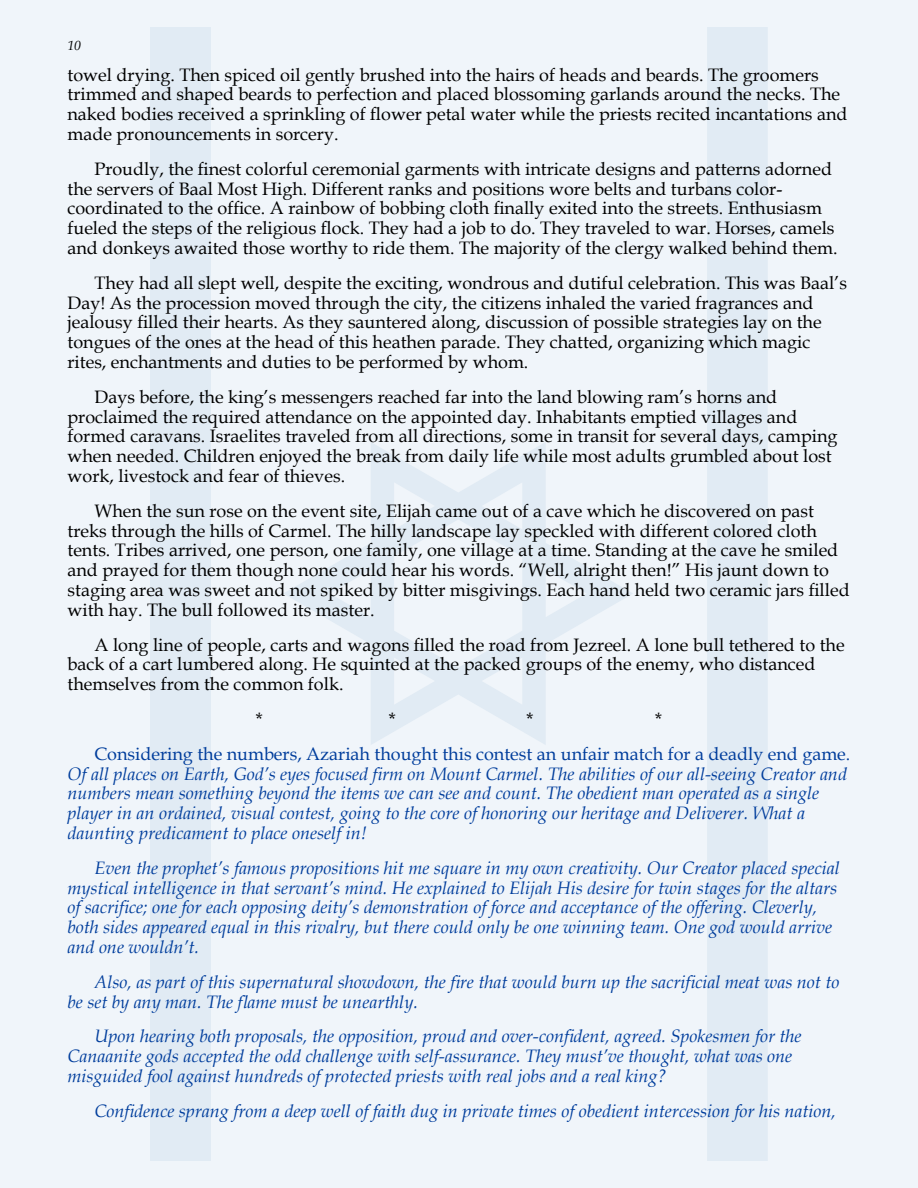
<style>
.page{position:relative;width:918px;height:1188px;background:#f0f5fa}
.page>*{position:absolute;margin:0;border:0;box-sizing:border-box;transform-origin:0 0}
.t1{font:18px/19.8px "Book Antiqua";color:#000}
.t2{font:italic 18px/19.8px "Book Antiqua";color:#003d9c}
.t3{font:18px "Book Antiqua";color:#003d9c}
.t4{font:italic 13.5px "Book Antiqua";color:#000}
</style>
<div class="page">
<svg style="left:284px;top:443px;width:349px;height:301px"></svg>
<div style="left:150px;top:27px;width:61px;height:1134px;background:#e1ebf4"></div>
<div style="left:707px;top:27px;width:61px;height:1134px;background:#e1ebf4"></div>
<p class="t4" style="left:68px;top:36px;width:15px">10</p>
<p class="t1" style="left:68px;top:64px;width:781px">towel drying. Then spiced oil gently brushed into the hairs of heads and beards. The groomers trimmed and shaped beards to perfection and placed blossoming garlands around the necks. The naked bodies received a sprinkling of flower petal water while the priests recited incantations and made pronouncements in sorcery.</p>
<p class="t1" style="left:68px;top:158px;width:772px;text-indent:27px">Proudly, the finest colorful ceremonial garments with intricate designs and patterns adorned the servers of Baal Most High. Different ranks and positions wore belts and turbans color&shy;coordinated to the office. A rainbow of bobbing cloth finally exited into the streets. Enthusiasm fueled the steps of the religious flock. They had a job to do. They traveled to war. Horses, camels and donkeys awaited those worthy to ride them. The majority of the clergy walked behind them.</p>
<p class="t1" style="left:68px;top:272px;width:781px;text-indent:27px">They had all slept well, despite the exciting, wondrous and dutiful celebration. This was Baal’s Day! As the procession moved through the city, the citizens inhaled the varied fragrances and jealousy filled their hearts. As they sauntered along, discussion of possible strategies lay on the tongues of the ones at the head of this heathen parade. They chatted, organizing which magic rites, enchantments and duties to be performed by whom.</p>
<p class="t1" style="left:68px;top:386px;width:772px;text-indent:27px">Days before, the king’s messengers reached far into the land blowing ram’s horns and proclaimed the required attendance on the appointed day. Inhabitants emptied villages and formed caravans. Israelites traveled from all directions, some in transit for several days, camping when needed. Children enjoyed the break from daily life while most adults grumbled about lost work, livestock and fear of thieves.</p>
<p class="t1" style="left:68px;top:500px;width:784px;text-indent:27px">When the sun rose on the event site, Elijah came out of a cave which he discovered on past treks through the hills of Carmel. The hilly landscape lay speckled with different colored cloth tents. Tribes arrived, one person, one family, one village at a time. Standing at the cave he smiled and prayed for them though none could hear his words. “Well, alright then!” His jaunt down to staging area was sweet and not spiked by bitter misgivings. Each hand held two ceramic jars filled with hay. The bull followed its master.</p>
<p class="t1" style="left:68px;top:634px;width:779px;text-indent:27px">A long line of people, carts and wagons filled the road from Jezreel. A lone bull tethered to the back of a cart lumbered along. He squinted at the packed groups of the enemy, who distanced themselves from the common folk.</p>
<p class="t1" style="left:256px;top:709px;width:9px">*</p>
<p class="t1" style="left:389px;top:709px;width:9px">*</p>
<p class="t1" style="left:526px;top:709px;width:9px">*</p>
<p class="t1" style="left:655px;top:709px;width:9px">*</p>
<p class="t3" style="left:94px;top:741px;width:757px">Considering the numbers, Azariah thought this contest an unfair match for a deadly end game.</p>
<p class="t2" style="left:68px;top:763px;width:781px">Of all places on Earth, God’s eyes focused firm on Mount Carmel. The abilities of our all-seeing Creator and numbers mean something beyond the items we can see and count. The obedient man operated as a single player in an ordained, visual contest, going to the core of honoring our heritage and Deliverer. What a daunting predicament to place oneself in!</p>
<p class="t2" style="left:68px;top:857px;width:774px;text-indent:27px">Even the prophet’s famous propositions hit me square in my own creativity. Our Creator placed special mystical intelligence in that servant’s mind. He explained to Elijah His desire for twin stages for the altars of sacrifice; one for each opposing deity’s demonstration of force and acceptance of the offering. Cleverly, both sides appeared equal in this rivalry, but there could only be one winning team. One god would arrive and one wouldn’t.</p>
<p class="t2" style="left:68px;top:971px;width:773px;text-indent:27px">Also, as part of this supernatural showdown, the fire that would burn up the sacrificial meat was not to be set by any man. The flame must be unearthly.</p>
<p class="t2" style="left:68px;top:1026px;width:736px;text-indent:27px">Upon hearing both proposals, the opposition, proud and over-confident, agreed. Spokesmen for the<br>Canaanite gods accepted the odd challenge with self-assurance. They must’ve thought, what was one misguided fool against hundreds of protected priests with real jobs and a real king?</p>
<p class="t2" style="left:94px;top:1100px;width:743px">Confidence sprang from a deep well of faith dug in private times of obedient intercession for his nation,</p>
</div>
